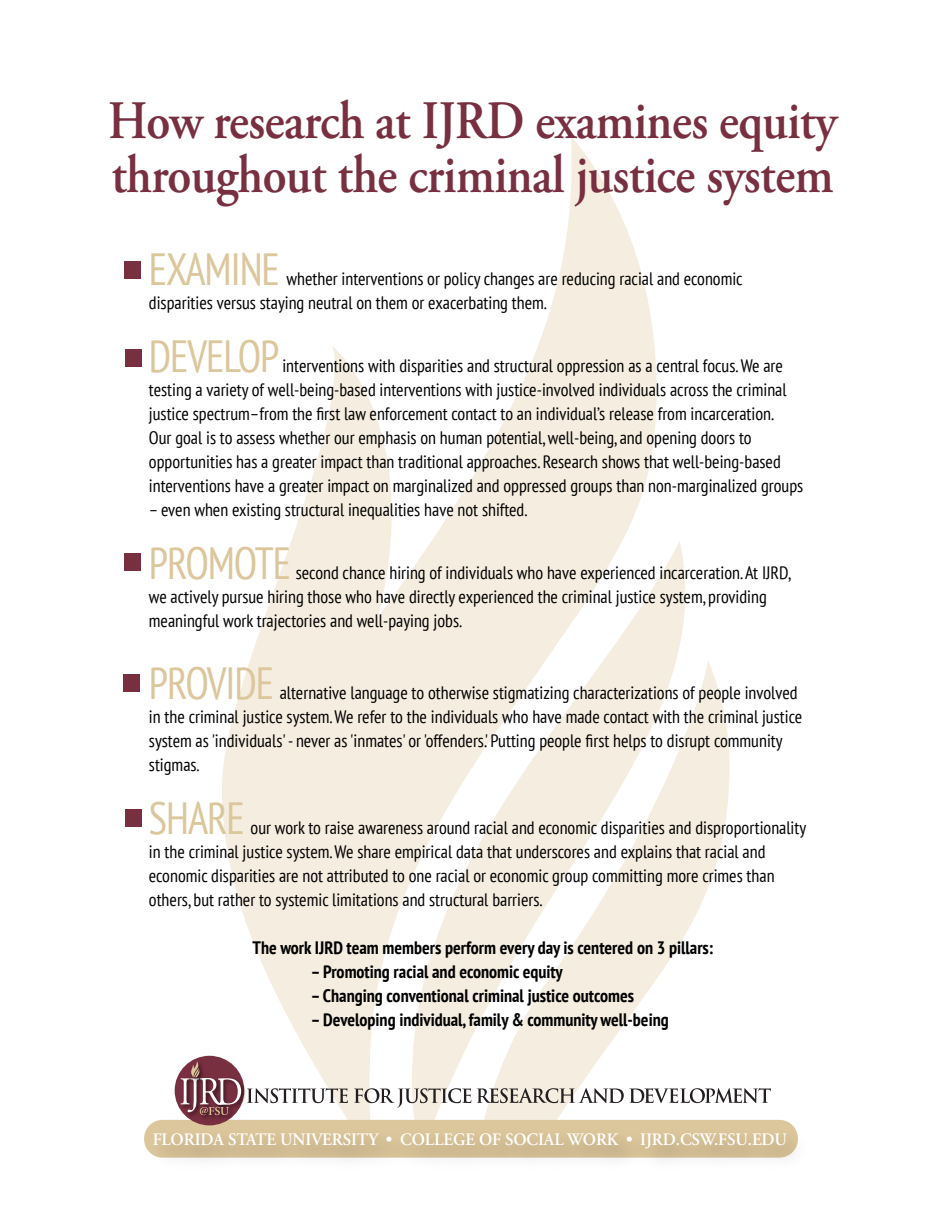
<style>
.page{position:relative;width:945px;height:1215px;background:#fff}
.page>*{position:absolute;margin:0;border:0;box-sizing:border-box;transform-origin:0 0}
.t1{font:600 54px/54px "Adobe Garamond Pro";letter-spacing:-.01em;color:#782f40;scale:.9 1}
.t2{font:condensed 45px "PT Sans";letter-spacing:-.025em;color:#dcc69b;scale:.95 1}
.t3{font:condensed 18px/24px "PT Sans";color:#000}
.t4{font:700 condensed 18px "PT Sans";color:#000}
.t5{font:600 17.55px "Adobe Garamond Pro";letter-spacing:-.005em;color:#fff;scale:.96 1}
</style>
<div class="page">
<svg style="left:222px;top:136px;width:508px;height:983px"></svg>
<div style="left:125px;top:261px;width:16px;height:17px;background:#782f40"></div>
<img style="left:144px;top:1119px;width:654px;height:41px">
<div style="left:175px;top:1056px;width:69px;height:69px;background:#782f40;border-radius:50%"></div>
<img style="left:178px;top:1075px;width:3px;height:36px">
<img style="left:185px;top:1115px;width:9px;height:5px">
<img style="left:241px;top:1076px;width:8px;height:36px">
<img style="left:201px;top:1115px;width:35px;height:7px">
<svg style="left:181px;top:1061px;width:60px;height:54px"></svg>
<svg style="left:247px;top:1088px;width:101px;height:15px"></svg>
<svg style="left:354px;top:1088px;width:117px;height:20px"></svg>
<svg style="left:477px;top:1088px;width:294px;height:15px"></svg>
<div style="left:125px;top:350px;width:17px;height:17px;background:#782f40"></div>
<div style="left:124px;top:554px;width:17px;height:17px;background:#782f40"></div>
<div style="left:124px;top:674px;width:16px;height:17px;background:#782f40"></div>
<div style="left:125px;top:809px;width:17px;height:17px;background:#782f40"></div>
<h1 class="t1" style="left:108px;top:95px;width:811px">How research at IJRD examines equity throughout the criminal justice system</h1>
<h2 class="t2" style="left:149px;top:240px;width:139px">EXAMINE</h2>
<p class="t3" style="left:149px;top:266px;width:595px;text-indent:138px">whether interventions or policy changes are reducing racial and economic disparities versus staying neutral on them or exacerbating them.</p>
<h2 class="t2" style="left:149px;top:327px;width:139px">DEVELOP</h2>
<p class="t3" style="left:149px;top:353px;width:656px;text-indent:133px">interventions with disparities and structural oppression as a central focus. We are testing a variety of well-being-based interventions with justice-involved individuals across the criminal justice spectrum–from the first law enforcement contact to an individual’s release from incarceration.<br>Our goal is to assess whether our emphasis on human potential, well-being, and opening doors to opportunities has a greater impact than traditional approaches. Research shows that well-being-based interventions have a greater impact on marginalized and oppressed groups than non-marginalized groups</p>
<p class="t3" style="left:149px;top:497px;width:380px">– even when existing structural inequalities have not shifted.</p>
<h2 class="t2" style="left:149px;top:534px;width:151px">PROMOTE</h2>
<p class="t3" style="left:149px;top:560px;width:644px;text-indent:147px">second chance hiring of individuals who have experienced incarceration. At IJRD, we actively pursue hiring those who have directly experienced the criminal justice system, providing meaningful work trajectories and well-paying jobs.</p>
<h2 class="t2" style="left:149px;top:654px;width:133px">PROVIDE</h2>
<p class="t3" style="left:149px;top:680px;width:655px;text-indent:131px">alternative language to otherwise stigmatizing characterizations of people involved in the criminal justice system. We refer to the individuals who have made contact with the criminal justice system as 'individuals' - never as 'inmates' or 'offenders.' Putting people first helps to disrupt community stigmas.</p>
<h2 class="t2" style="left:149px;top:789px;width:103px">SHARE</h2>
<p class="t3" style="left:149px;top:815px;width:659px;text-indent:102px">our work to raise awareness around racial and economic disparities and disproportionality in the criminal justice system. We share empirical data that underscores and explains that racial and economic disparities are not attributed to one racial or economic group committing more crimes than others, but rather to systemic limitations and structural barriers.</p>
<p class="t4" style="left:253px;top:936px;width:462px">The work IJRD team members perform every day is centered on 3 pillars:</p>
<p class="t4" style="left:311px;top:960px;width:253px">– Promoting racial and economic equity</p>
<p class="t4" style="left:311px;top:984px;width:325px">– Changing conventional criminal justice outcomes</p>
<p class="t4" style="left:311px;top:1008px;width:359px">– Developing individual, family &amp; community well-being</p>
<p class="t5" style="left:153px;top:1130px;width:662px">FLORIDA STATE UNIVERSITY • COLLEGE OF SOCIAL WORK • IJRD.CSW.FSU.EDU</p>
</div>
